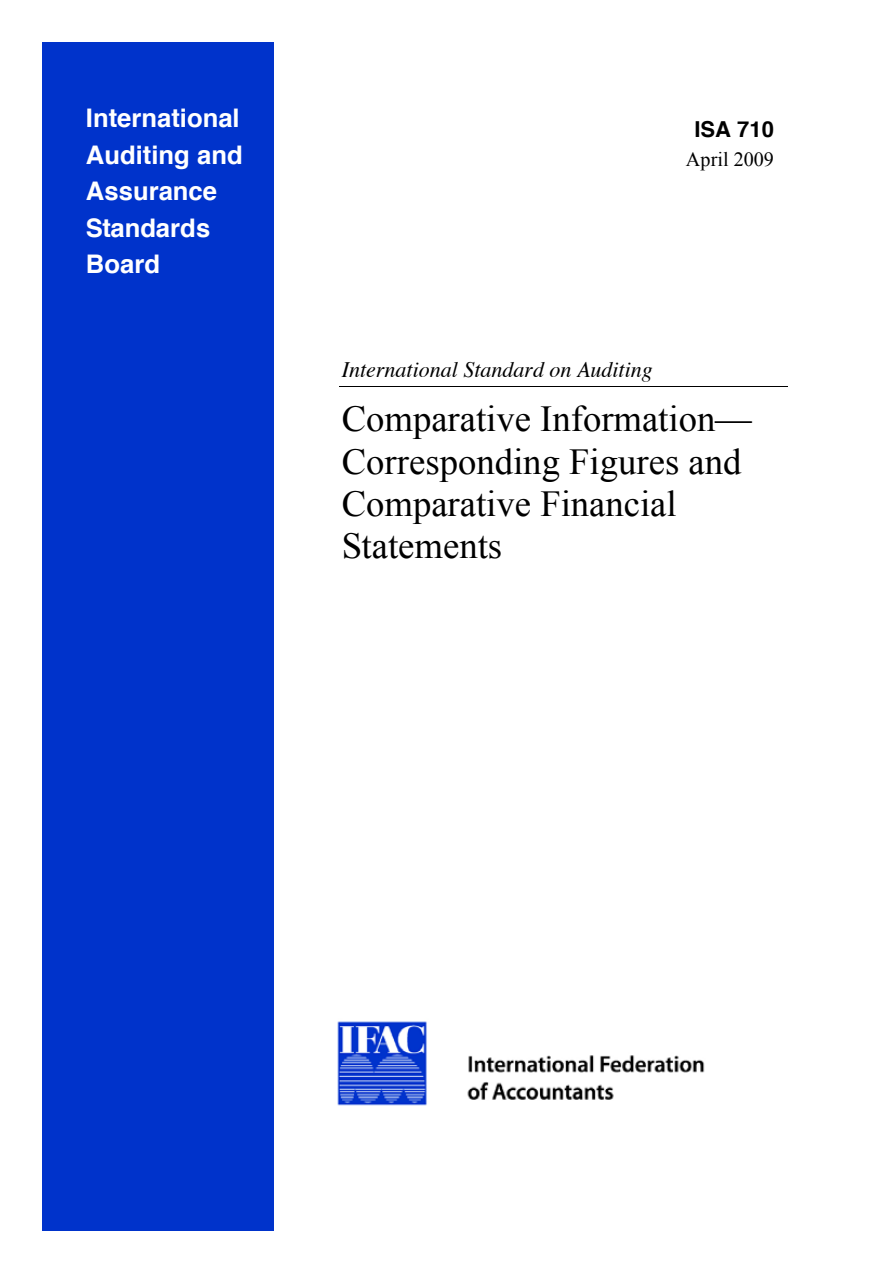
<style>
.page{position:relative;width:893px;height:1263px;background:#fff}
.page>*{position:absolute;margin:0;border:0;box-sizing:border-box;transform-origin:0 0}
.t1{font:36.6px/42.2px "Times New Roman";color:#000}
.t2{font:700 25.65px/36.6px "Helvetica";color:#fff}
.t3{font:italic 22.05px "Times";color:#000}
.t4{font:700 22.05px "Helvetica";color:#000}
.t5{font:20.1px "Times New Roman";color:#000}
</style>
<div class="page">
<div style="left:43px;top:42px;width:231px;height:1188px;background:#0033cb"></div>
<img style="left:337px;top:1021px;width:368px;height:85px">
<hr style="left:339px;top:386px;width:449px;height:1px;background:#000">
<p class="t2" style="left:86px;top:100px;width:158px">International<br>Auditing and<br>Assurance<br>Standards<br>Board</p>
<p class="t4" style="left:694px;top:112px;width:81px">ISA 710</p>
<p class="t5" style="left:686px;top:145px;width:90px">April 2009</p>
<p class="t3" style="left:342px;top:350px;width:313px">International Standard on Auditing</p>
<p class="t1" style="left:342px;top:397px;width:412px">Comparative Information—<br>Corresponding Figures and<br>Comparative Financial<br>Statements</p>
</div>
